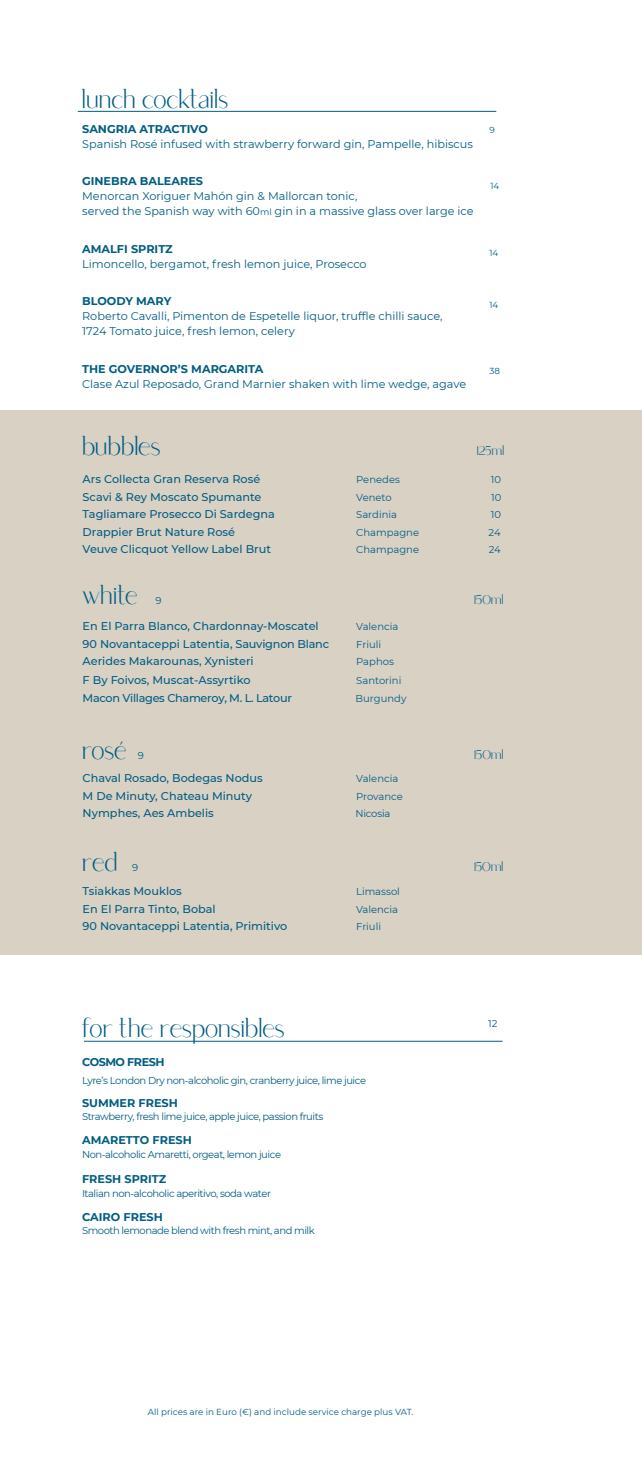
<style>
.page{position:relative;width:642px;height:1460px;background:#fff}
.page>*{position:absolute;margin:0;border:0;box-sizing:border-box;transform-origin:0 0}
.t1{font:25px "Saudagar";color:#005d83}
.t2{font:12.5px "Saudagar";color:#005d83}
.t3{font:500 11.25px "Montserrat";color:#005d83}
.t4{font:11.25px/15px "Montserrat";color:#005d83}
.t5{font:700 11.25px "Montserrat";color:#005d83}
.t6{font:500 11.25px "Montserrat";letter-spacing:-.025em;color:#005d83}
.t7{font:700 11.25px "Montserrat";letter-spacing:-.045em;color:#005d83}
.t8{font:10px/17.5px "Montserrat";letter-spacing:-.045em;color:#005d83;text-align:justify}
.t9{font:10px "Montserrat";color:#005d83}
.t10{font:10px "Montserrat";letter-spacing:-.01em;color:#005d83}
.t11{font:10px "Montserrat";letter-spacing:-.02em;color:#005d83}
.t12{font:8.75px "Montserrat";color:#005d83}
.s1{font-size:8.75px}
</style>
<div class="page">
<div style="left:0;top:410px;width:641px;height:545px;background:#dad1c5"></div>
<hr style="left:84px;top:1041px;width:418px;height:1px;background:#005d83">
<hr style="left:78px;top:111px;width:418px;height:1px;background:#005d83">
<h1 class="t1" style="left:82px;top:87px;width:148px">lunch cocktails</h1>
<p class="t5" style="left:82px;top:121px;width:127px">SANGRIA ATRACTIVO</p>
<p class="t4" style="left:82px;top:136px;width:392px">Spanish Rosé infused with strawberry forward gin, Pampelle, hibiscus</p>
<p class="t5" style="left:82px;top:173px;width:122px">GINEBRA BALEARES</p>
<p class="t4" style="left:82px;top:188px;width:392px">Menorcan Xoriguer Mahón gin &amp; Mallorcan tonic,<br>served the Spanish way with 60<span class="s1">ml</span> gin in a massive glass over large ice</p>
<p class="t5" style="left:82px;top:241px;width:92px">AMALFI SPRITZ</p>
<p class="t4" style="left:82px;top:256px;width:286px">Limoncello, bergamot, fresh lemon juice, Prosecco</p>
<p class="t5" style="left:82px;top:293px;width:91px">BLOODY MARY</p>
<p class="t4" style="left:82px;top:308px;width:362px">Roberto Cavalli, Pimenton de Espetelle liquor, truffle chilli sauce,<br>1724 Tomato juice, fresh lemon, celery</p>
<p class="t5" style="left:82px;top:361px;width:183px">THE GOVERNOR’S MARGARITA</p>
<p class="t4" style="left:82px;top:376px;width:385px">Clase Azul Reposado, Grand Marnier shaken with lime wedge, agave</p>
<p class="t12" style="left:489px;top:124px;width:7px">9</p>
<p class="t12" style="left:490px;top:180px;width:10px">14</p>
<p class="t12" style="left:489px;top:247px;width:10px">14</p>
<p class="t12" style="left:489px;top:299px;width:10px">14</p>
<p class="t12" style="left:489px;top:365px;width:12px">38</p>
<h1 class="t1" style="left:83px;top:435px;width:80px">bubbles</h1>
<p class="t2" style="left:477px;top:445px;width:29px">125ml</p>
<p class="t3" style="left:83px;top:471px;width:179px">Ars Collecta Gran Reserva Rosé</p>
<p class="t9" style="left:356px;top:473px;width:45px">Penedes</p>
<p class="t3" style="left:83px;top:489px;width:180px">Scavi &amp; Rey Moscato Spumante</p>
<p class="t8" style="left:356px;top:488px;width:37px">Veneto</p>
<p class="t3" style="left:83px;top:506px;width:194px">Tagliamare Prosecco Di Sardegna</p>
<p class="t9" style="left:356px;top:508px;width:42px">Sardinia</p>
<p class="t3" style="left:83px;top:524px;width:154px">Drappier Brut Nature Rosé</p>
<p class="t9" style="left:356px;top:525px;width:64px">Champagne</p>
<p class="t3" style="left:83px;top:541px;width:190px">Veuve Clicquot Yellow Label Brut</p>
<p class="t9" style="left:356px;top:543px;width:64px">Champagne</p>
<h1 class="t1" style="left:83px;top:584px;width:57px">white</h1>
<p class="t8" style="left:155px;top:592px;width:8px">9</p>
<p class="t3" style="left:83px;top:618px;width:237px">En El Parra Blanco, Chardonnay-Moscatel</p>
<p class="t9" style="left:356px;top:620px;width:44px">Valencia</p>
<p class="t3" style="left:83px;top:636px;width:248px">90 Novantaceppi Latentia, Sauvignon Blanc</p>
<p class="t8" style="left:356px;top:635px;width:26px">Friuli</p>
<p class="t3" style="left:83px;top:653px;width:172px">Aerides Makarounas, Xynisteri</p>
<p class="t8" style="left:356px;top:653px;width:39px">Paphos</p>
<p class="t3" style="left:83px;top:673px;width:169px">F By Foivos, Muscat-Assyrtiko</p>
<p class="t9" style="left:356px;top:674px;width:47px">Santorini</p>
<p class="t6" style="left:83px;top:690px;width:211px">Macon Villages Chameroy, M. L. Latour</p>
<p class="t9" style="left:355px;top:692px;width:52px">Burgundy</p>
<h1 class="t1" style="left:83px;top:739px;width:46px">rosé</h1>
<p class="t8" style="left:138px;top:746px;width:8px">9</p>
<p class="t3" style="left:83px;top:771px;width:181px">Chaval Rosado, Bodegas Nodus</p>
<p class="t9" style="left:356px;top:772px;width:44px">Valencia</p>
<p class="t3" style="left:83px;top:788px;width:171px">M De Minuty, Chateau Minuty</p>
<p class="t10" style="left:356px;top:789px;width:48px">Provance</p>
<p class="t3" style="left:83px;top:805px;width:133px">Nymphes, Aes Ambelis</p>
<p class="t11" style="left:355px;top:807px;width:36px">Nicosia</p>
<p class="t8" style="left:488px;top:470px;width:14px">10<br>10<br>10<br>24<br>24</p>
<p class="t2" style="left:474px;top:594px;width:31px">150ml</p>
<p class="t2" style="left:474px;top:749px;width:31px">150ml</p>
<h1 class="t1" style="left:83px;top:850px;width:37px">red</h1>
<p class="t2" style="left:474px;top:860px;width:31px">150ml</p>
<p class="t3" style="left:83px;top:883px;width:101px">Tsiakkas Mouklos</p>
<p class="t9" style="left:356px;top:885px;width:45px">Limassol</p>
<p class="t3" style="left:83px;top:901px;width:134px">En El Parra Tinto, Bobal</p>
<p class="t9" style="left:356px;top:902px;width:44px">Valencia</p>
<p class="t3" style="left:83px;top:918px;width:206px">90 Novantaceppi Latentia, Primitivo</p>
<p class="t8" style="left:356px;top:917px;width:26px">Friuli</p>
<p class="t8" style="left:132px;top:858px;width:8px">9</p>
<h1 class="t1" style="left:82px;top:1017px;width:204px">for the responsibles</h1>
<p class="t7" style="left:82px;top:1054px;width:84px">COSMO FRESH</p>
<p class="t5" style="left:82px;top:1094px;width:97px">SUMMER FRESH</p>
<p class="t8" style="left:82px;top:1071px;width:285px">Lyre’s London Dry non-alcoholic gin, cranberry juice, lime juice</p>
<p class="t8" style="left:82px;top:1108px;width:243px">Strawberry, fresh lime juice, apple juice, passion fruits</p>
<p class="t5" style="left:82px;top:1132px;width:111px">AMARETTO FRESH</p>
<p class="t8" style="left:82px;top:1145px;width:200px">Non-alcoholic Amaretti, orgeat, lemon juice</p>
<p class="t5" style="left:82px;top:1171px;width:86px">FRESH SPRITZ</p>
<p class="t8" style="left:82px;top:1184px;width:190px">Italian non-alcoholic aperitivo, soda water</p>
<p class="t5" style="left:82px;top:1208px;width:82px">CAIRO FRESH</p>
<p class="t8" style="left:82px;top:1222px;width:234px">Smooth lemonade blend with fresh mint, and milk</p>
<p class="t12" style="left:148px;top:1406px;width:267px">All prices are in Euro (€) and include service charge plus VAT.</p>
<p class="t8" style="left:488px;top:1014px;width:11px">12</p>
</div>
